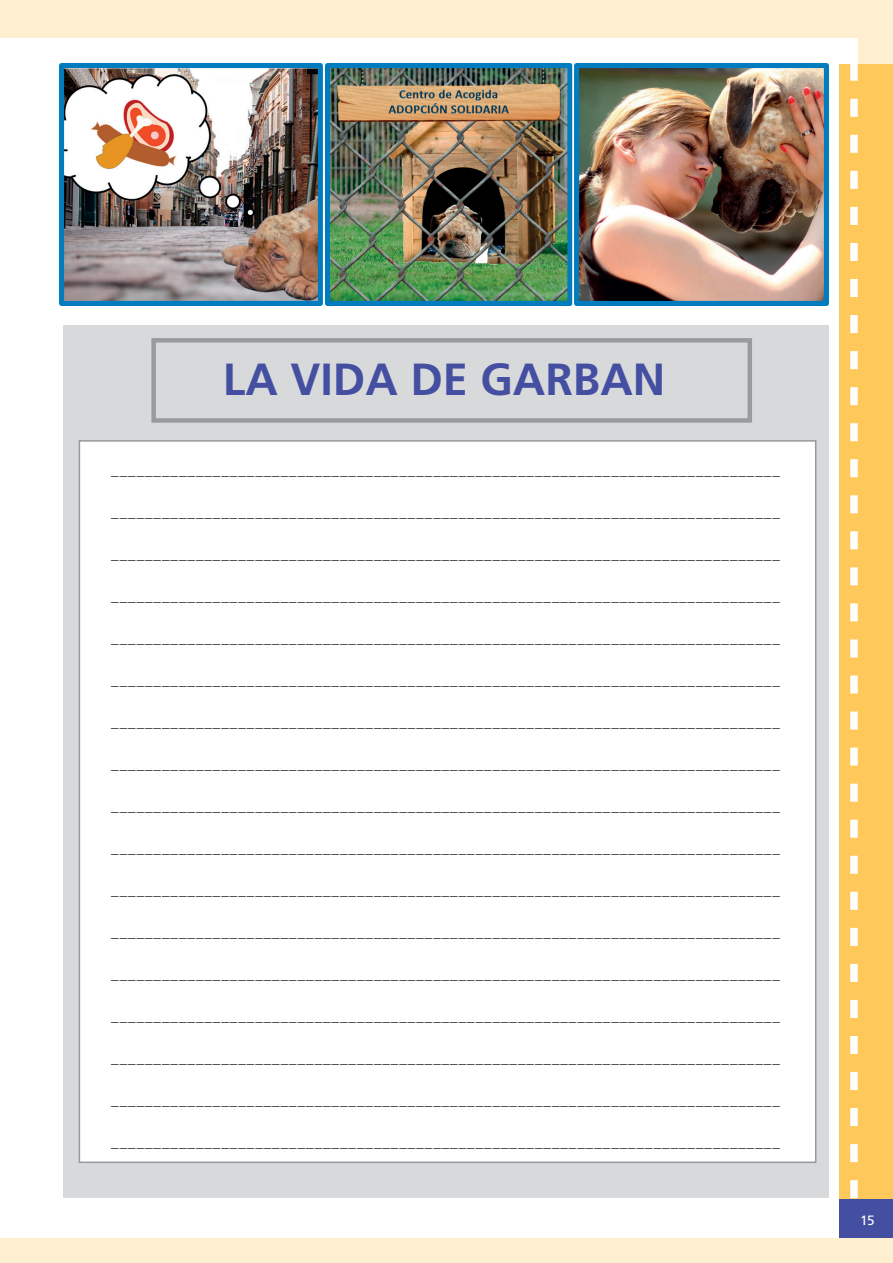
<style>
.page{position:relative;width:893px;height:1263px;background:#feefd0}
.page>*{position:absolute;margin:0;border:0;box-sizing:border-box;transform-origin:0 0}
.t1{font:700 45px "Frutiger LT Std";color:#444fa1}
.t2{font:15px "Frutiger LT Std";color:#231f20}
.t3{font:13.5px "Frutiger LT Std";color:#fff}
</style>
<div class="page">
<div style="left:0;top:38px;width:857px;height:1199px;background:#fff"></div>
<div style="left:839px;top:64px;width:54px;height:1173px;background:#fec85a"></div>
<div style="left:839px;top:1199px;width:54px;height:38px;background:#444fa1"></div>
<svg style="left:850px;top:63px;width:8px;height:1135px"></svg>
<div style="left:64px;top:325px;width:765px;height:872px;background:#d8d9db"></div>
<div style="left:151px;top:338px;width:601px;height:85px;border:4px solid #999b9e"></div>
<div style="left:79px;top:440px;width:737px;height:723px;background:#fff;border:2px solid #97999c"></div>
<img style="left:60px;top:64px;width:768px;height:242px">
<h1 class="t1" style="left:223px;top:352px;width:444px">LA VIDA DE GARBAN</h1>
<p class="t2" style="left:111px;top:461px;width:670px">_______________________________________________________________________________</p>
<p class="t2" style="left:111px;top:503px;width:670px">_______________________________________________________________________________</p>
<p class="t2" style="left:111px;top:545px;width:670px">_______________________________________________________________________________</p>
<p class="t2" style="left:111px;top:587px;width:670px">_______________________________________________________________________________</p>
<p class="t2" style="left:111px;top:629px;width:670px">_______________________________________________________________________________</p>
<p class="t2" style="left:111px;top:671px;width:670px">_______________________________________________________________________________</p>
<p class="t2" style="left:111px;top:713px;width:670px">_______________________________________________________________________________</p>
<p class="t2" style="left:111px;top:755px;width:670px">_______________________________________________________________________________</p>
<p class="t2" style="left:111px;top:797px;width:670px">_______________________________________________________________________________</p>
<p class="t2" style="left:111px;top:839px;width:670px">_______________________________________________________________________________</p>
<p class="t2" style="left:111px;top:881px;width:670px">_______________________________________________________________________________</p>
<p class="t2" style="left:111px;top:923px;width:670px">_______________________________________________________________________________</p>
<p class="t2" style="left:111px;top:965px;width:670px">_______________________________________________________________________________</p>
<p class="t2" style="left:111px;top:1007px;width:670px">_______________________________________________________________________________</p>
<p class="t2" style="left:111px;top:1049px;width:670px">_______________________________________________________________________________</p>
<p class="t2" style="left:111px;top:1091px;width:670px">_______________________________________________________________________________</p>
<p class="t2" style="left:111px;top:1133px;width:670px">_______________________________________________________________________________</p>
<p class="t3" style="left:860px;top:1212px;width:16px">15</p>
</div>
